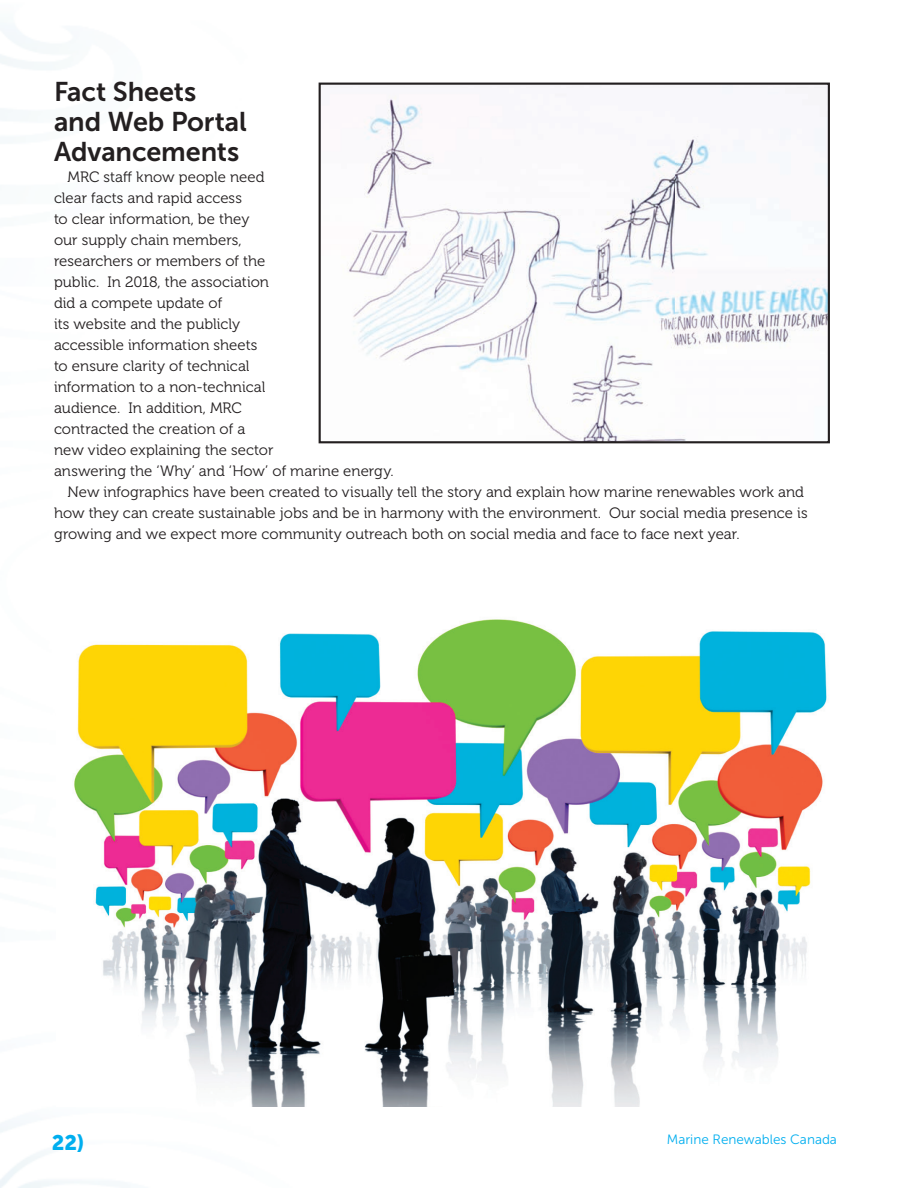
<style>
.page{position:relative;width:918px;height:1188px;background:#fff}
.page>*{position:absolute;margin:0;border:0;box-sizing:border-box;transform-origin:0 0}
.t1{font:27px/30px "Museo Sans 700";letter-spacing:-.005em;color:#231f20}
.t2{font:21px "Museo Sans 900";color:#00aeef}
.t3{font:15px "Museo 300";color:#231f20}
.t4{font:13.5px "Museo Sans 300";color:#00aeef}
</style>
<div class="page">
<img style="left:347px;top:86px;width:480px;height:354px">
<div style="left:319px;top:83px;width:511px;height:360px;border:2px solid #231f20"></div>
<img style="left:74px;top:619px;width:753px;height:488px">
<h1 class="t1" style="left:54px;top:77px;width:194px">Fact Sheets and Web Portal<br>Advancements</h1>
<p class="t3" style="left:68px;top:169px;width:199px">MRC staff know people need</p>
<p class="t3" style="left:54px;top:190px;width:189px">clear facts and rapid access</p>
<p class="t3" style="left:54px;top:211px;width:197px">to clear information, be they</p>
<p class="t3" style="left:54px;top:232px;width:189px">our supply chain members,</p>
<p class="t3" style="left:54px;top:253px;width:213px">researchers or members of the</p>
<p class="t3" style="left:54px;top:274px;width:217px">public. In 2018, the association</p>
<p class="t3" style="left:54px;top:295px;width:170px">did a compete update of</p>
<p class="t3" style="left:54px;top:316px;width:188px">its website and the publicly</p>
<p class="t3" style="left:54px;top:337px;width:205px">accessible information sheets</p>
<p class="t3" style="left:54px;top:358px;width:197px">to ensure clarity of technical</p>
<p class="t3" style="left:54px;top:379px;width:213px">information to a non-technical</p>
<p class="t3" style="left:54px;top:400px;width:190px">audience. In addition, MRC</p>
<p class="t3" style="left:54px;top:421px;width:193px">contracted the creation of a</p>
<p class="t3" style="left:54px;top:442px;width:221px">new video explaining the sector</p>
<p class="t3" style="left:54px;top:463px;width:341px">answering the ‘Why’ and ‘How’ of marine energy.</p>
<p class="t3" style="left:68px;top:484px;width:738px">New infographics have been created to visually tell the story and explain how marine renewables work and</p>
<p class="t3" style="left:54px;top:505px;width:755px">how they can create sustainable jobs and be in harmony with the environment. Our social media presence is</p>
<p class="t3" style="left:54px;top:526px;width:687px">growing and we expect more community outreach both on social media and face to face next year.</p>
<h2 class="t2" style="left:52px;top:1130px;width:34px">22)</h2>
<p class="t4" style="left:667px;top:1132px;width:172px">Marine Renewables Canada</p>
</div>
